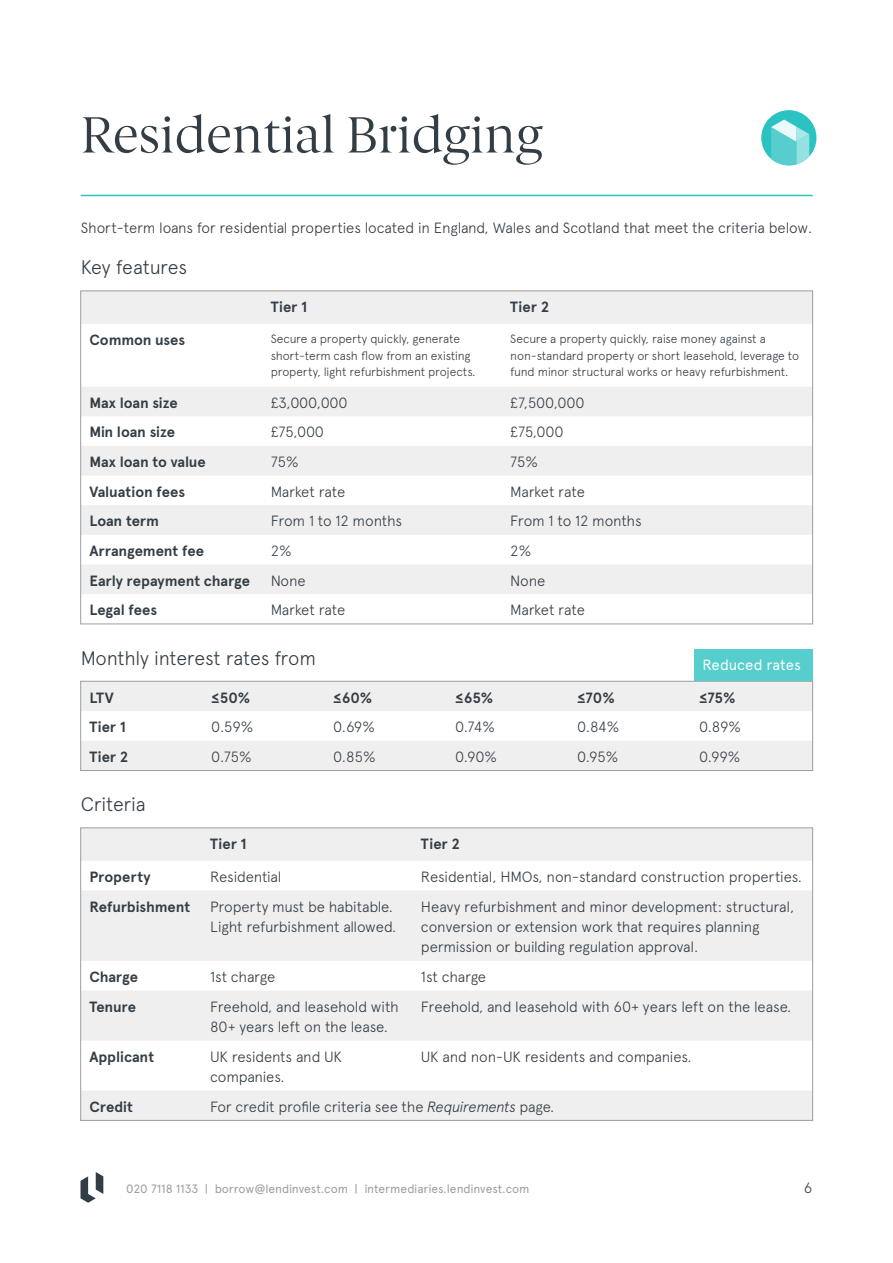
<style>
.page{position:relative;width:893px;height:1263px;background:#fff}
.page>*{position:absolute;margin:0;border:0;box-sizing:border-box;transform-origin:0 0}
.t1{font:51px "Berlingske Serif";color:#333d45}
.t2{font:300 19.5px "Apercu";letter-spacing:-.015em;color:#333d45}
.t3{font:300 14.85px/20.4px "Apercu";letter-spacing:-.015em;color:#333d45}
.t4{font:700 14.85px "Apercu";letter-spacing:-.005em;color:#333d45}
.t5{font:14.85px "Apercu";letter-spacing:-.005em;color:#fff}
.t6{font:300 12px/16.5px "Apercu";letter-spacing:-.01em;color:#333d45}
.t7{font:12px "Apercu";letter-spacing:-.01em;color:#999ea2}
.s1{font-style:italic}
</style>
<div class="page">
<svg style="left:81px;top:1172px;width:22px;height:31px"></svg>
<hr style="left:81px;top:195px;width:732px;height:1px;background:#2bc2c2">
<svg style="left:83px;top:293px;width:728px;height:301px"></svg>
<svg style="left:83px;top:830px;width:728px;height:288px;fill:#efeff0"></svg>
<svg style="left:83px;top:683px;width:728px;height:86px;fill:#efeff0"></svg>
<div style="left:81px;top:681px;width:732px;height:90px;border:1px solid #999ea2"></div>
<div style="left:761px;top:110px;width:55px;height:55px;background:#2bc2c2;border-radius:50%"></div>
<svg style="left:771px;top:120px;width:38px;height:45px"></svg>
<div style="left:694px;top:649px;width:119px;height:32px;background:#56cece"></div>
<h1 class="t1" style="left:81px;top:102px;width:463px">Residential Bridging</h1>
<p class="t3" style="left:81px;top:218px;width:733px">Short-term loans for residential properties located in England, Wales and Scotland that meet the criteria below.</p>
<h2 class="t2" style="left:81px;top:256px;width:108px">Key features</h2>
<p class="t4" style="left:271px;top:298px;width:38px">Tier 1</p>
<p class="t4" style="left:510px;top:298px;width:41px">Tier 2</p>
<p class="t4" style="left:89px;top:331px;width:97px">Common uses</p>
<p class="t6" style="left:271px;top:330px;width:206px">Secure a property quickly, generate short-term cash flow from an existing property, light refurbishment projects.</p>
<p class="t6" style="left:510px;top:330px;width:290px">Secure a property quickly, raise money against a non-standard property or short leasehold, leverage to fund minor structural works or heavy refurbishment.</p>
<p class="t4" style="left:89px;top:394px;width:90px">Max loan size</p>
<p class="t3" style="left:271px;top:392px;width:78px">£3,000,000</p>
<p class="t3" style="left:510px;top:392px;width:76px">£7,500,000</p>
<p class="t4" style="left:89px;top:423px;width:87px">Min loan size</p>
<p class="t3" style="left:271px;top:422px;width:55px">£75,000</p>
<p class="t3" style="left:510px;top:422px;width:55px">£75,000</p>
<p class="t4" style="left:89px;top:453px;width:118px">Max loan to value</p>
<p class="t3" style="left:271px;top:451px;width:29px">75%</p>
<p class="t3" style="left:510px;top:451px;width:29px">75%</p>
<p class="t4" style="left:89px;top:482px;width:97px">Valuation fees</p>
<p class="t3" style="left:271px;top:481px;width:76px">Market rate</p>
<p class="t3" style="left:510px;top:481px;width:76px">Market rate</p>
<p class="t4" style="left:89px;top:512px;width:71px">Loan term</p>
<p class="t3" style="left:271px;top:511px;width:133px">From 1 to 12 months</p>
<p class="t3" style="left:510px;top:511px;width:133px">From 1 to 12 months</p>
<p class="t4" style="left:89px;top:542px;width:116px">Arrangement fee</p>
<p class="t3" style="left:271px;top:540px;width:22px">2%</p>
<p class="t3" style="left:510px;top:540px;width:22px">2%</p>
<p class="t4" style="left:89px;top:571px;width:162px">Early repayment charge</p>
<p class="t3" style="left:271px;top:570px;width:37px">None</p>
<p class="t3" style="left:510px;top:570px;width:37px">None</p>
<p class="t4" style="left:89px;top:601px;width:69px">Legal fees</p>
<p class="t3" style="left:271px;top:600px;width:76px">Market rate</p>
<p class="t3" style="left:510px;top:600px;width:76px">Market rate</p>
<h2 class="t2" style="left:81px;top:646px;width:237px">Monthly interest rates from</h2>
<p class="t5" style="left:703px;top:656px;width:100px">Reduced rates</p>
<p class="t4" style="left:89px;top:688px;width:26px">LTV</p>
<p class="t4" style="left:211px;top:688px;width:40px">≤50%</p>
<p class="t4" style="left:333px;top:688px;width:41px">≤60%</p>
<p class="t4" style="left:455px;top:688px;width:40px">≤65%</p>
<p class="t4" style="left:577px;top:688px;width:39px">≤70%</p>
<p class="t4" style="left:699px;top:688px;width:38px">≤75%</p>
<p class="t4" style="left:89px;top:718px;width:38px">Tier 1</p>
<p class="t3" style="left:211px;top:716px;width:43px">0.59%</p>
<p class="t3" style="left:333px;top:716px;width:43px">0.69%</p>
<p class="t3" style="left:455px;top:716px;width:41px">0.74%</p>
<p class="t3" style="left:577px;top:716px;width:44px">0.84%</p>
<p class="t3" style="left:699px;top:716px;width:44px">0.89%</p>
<p class="t4" style="left:89px;top:748px;width:41px">Tier 2</p>
<p class="t3" style="left:211px;top:746px;width:42px">0.75%</p>
<p class="t3" style="left:333px;top:746px;width:44px">0.85%</p>
<p class="t3" style="left:455px;top:746px;width:43px">0.90%</p>
<p class="t3" style="left:577px;top:746px;width:43px">0.95%</p>
<p class="t3" style="left:699px;top:746px;width:43px">0.99%</p>
<h2 class="t2" style="left:81px;top:793px;width:66px">Criteria</h2>
<p class="t4" style="left:210px;top:835px;width:38px">Tier 1</p>
<p class="t4" style="left:421px;top:835px;width:41px">Tier 2</p>
<p class="t4" style="left:89px;top:868px;width:63px">Property</p>
<p class="t3" style="left:210px;top:866px;width:73px">Residential</p>
<p class="t3" style="left:421px;top:866px;width:383px">Residential, HMOs, non-standard construction properties.</p>
<p class="t4" style="left:89px;top:897px;width:102px">Refurbishment</p>
<p class="t3" style="left:210px;top:896px;width:188px">Property must be habitable.<br>Light refurbishment allowed.</p>
<p class="t3" style="left:421px;top:896px;width:375px">Heavy refurbishment and minor development: structural, conversion or extension work that requires planning permission or building regulation approval.</p>
<p class="t4" style="left:89px;top:968px;width:50px">Charge</p>
<p class="t3" style="left:210px;top:966px;width:67px">1st charge</p>
<p class="t3" style="left:421px;top:966px;width:67px">1st charge</p>
<p class="t4" style="left:89px;top:997px;width:48px">Tenure</p>
<p class="t3" style="left:210px;top:996px;width:190px">Freehold, and leasehold with<br>80+ years left on the lease.</p>
<p class="t3" style="left:421px;top:996px;width:372px">Freehold, and leasehold with 60+ years left on the lease.</p>
<p class="t4" style="left:89px;top:1047px;width:66px">Applicant</p>
<p class="t3" style="left:210px;top:1046px;width:133px">UK residents and UK companies.</p>
<p class="t3" style="left:421px;top:1046px;width:272px">UK and non-UK residents and companies.</p>
<p class="t4" style="left:89px;top:1097px;width:45px">Credit</p>
<p class="t3" style="left:210px;top:1096px;width:346px">For credit profile criteria see the <span class="s1">Requirements</span> page.</p>
<p class="t7" style="left:126px;top:1181px;width:405px">020 7118 1133 | borrow@lendinvest.com | intermediaries.lendinvest.com</p>
<p class="t3" style="left:804px;top:1177px;width:10px">6</p>
</div>
